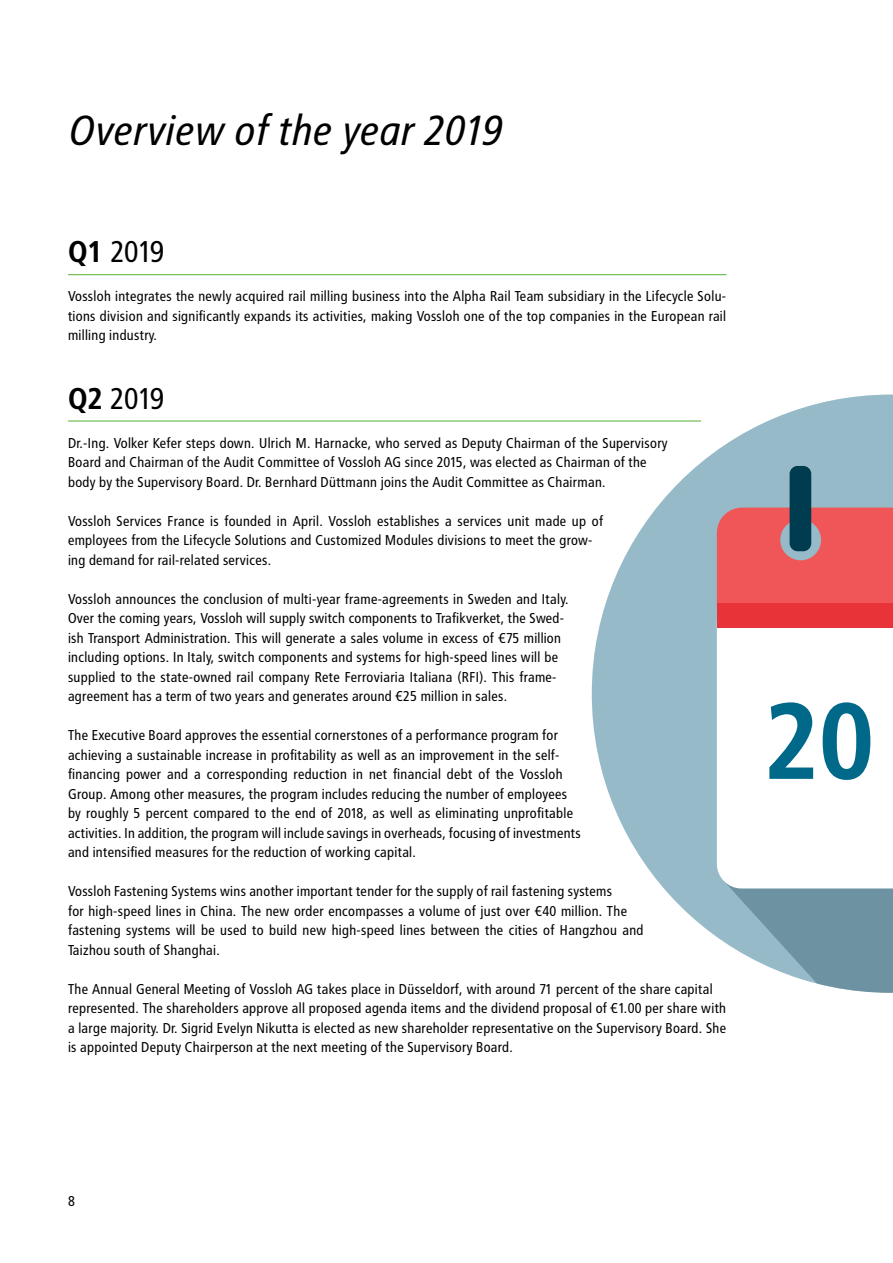
<style>
.page{position:relative;width:893px;height:1263px;background:#fff}
.page>*{position:absolute;margin:0;border:0;box-sizing:border-box;transform-origin:0 0}
.t1{font:700 108px "Transit";color:#006989}
.t2{font:italic 42px "Transit";letter-spacing:-.015em;color:#000}
.t3{font:30px "Transit";letter-spacing:-.055em;color:#000}
.t4{font:14.25px/19.5px "Transit";letter-spacing:-.015em;color:#000}
.s1{font-weight:700}
</style>
<div class="page">
<hr style="left:68px;top:274px;width:659px;height:1px;background:#56af31">
<hr style="left:68px;top:421px;width:633px;height:1px;background:#56af31">
<svg style="left:592px;top:395px;width:301px;height:547px;fill:#97bac9"></svg>
<svg style="left:724px;top:888px;width:169px;height:105px;fill:#6d92a1"></svg>
<div style="left:717px;top:508px;width:176px;height:96px;background:#f05658"></div>
<svg style="left:717px;top:628px;width:176px;height:260px"></svg>
<div style="left:790px;top:466px;width:21px;height:85px;background:#003c50;border-radius:8px"></div>
<div style="left:717px;top:604px;width:176px;height:24px;background:#e83439"></div>
<h2 class="t2" style="left:68px;top:106px;width:436px">Overview of the year 2019</h2>
<h3 class="t3" style="left:68px;top:234px;width:99px"><span class="s1">Q1</span> 2019</h3>
<p class="t4" style="left:68px;top:287px;width:660px;text-align:justify">Vossloh integrates the newly acquired rail milling business into the Alpha Rail Team subsidiary in the Lifecycle Solu&shy;tions division and significantly expands its activities, making Vossloh one of the top companies in the European rail milling industry.</p>
<h3 class="t3" style="left:68px;top:381px;width:99px"><span class="s1">Q2</span> 2019</h3>
<p class="t4" style="left:68px;top:433px;width:602px">Dr.-Ing. Volker Kefer steps down. Ulrich M. Harnacke, who served as Deputy Chairman of the Supervisory<br>Board and Chairman of the Audit Committee of Vossloh AG since 2015, was elected as Chairman of the body by the Supervisory Board. Dr. Bernhard Düttmann joins the Audit Committee as Chairman.</p>
<p class="t4" style="left:68px;top:511px;width:537px">Vossloh Services France is founded in April. Vossloh establishes a services unit made up of employees from the Lifecycle Solutions and Customized Modules divisions to meet the grow&shy;ing demand for rail-related services.</p>
<p class="t4" style="left:68px;top:589px;width:503px">Vossloh announces the conclusion of multi-year frame-agreements in Sweden and Italy.<br>Over the coming years, Vossloh will supply switch components to Trafikverket, the Swed&shy;ish Transport Administration. This will generate a sales volume in excess of €75 million including options. In Italy, switch components and systems for high-speed lines will be supplied to the state-owned rail company Rete Ferroviaria Italiana (RFI). This frame&shy;agreement has a term of two years and generates around €25 million in sales.</p>
<p class="t4" style="left:68px;top:725px;width:515px">The Executive Board approves the essential cornerstones of a performance program for achieving a sustainable increase in profitability as well as an improvement in the self&shy;financing power and a corresponding reduction in net financial debt of the Vossloh Group. Among other measures, the program includes reducing the number of employees by roughly 5 percent compared to the end of 2018, as well as eliminating unprofitable activities. In addition, the program will include savings in overheads, focusing of investments and intensified measures for the reduction of working capital.</p>
<p class="t4" style="left:68px;top:881px;width:577px">Vossloh Fastening Systems wins another important tender for the supply of rail fastening systems<br>for high-speed lines in China. The new order encompasses a volume of just over €40 million. The fastening systems will be used to build new high-speed lines between the cities of Hangzhou and Taizhou south of Shanghai.</p>
<p class="t4" style="left:68px;top:979px;width:660px">The Annual General Meeting of Vossloh AG takes place in Düsseldorf, with around 71 percent of the share capital represented. The shareholders approve all proposed agenda items and the dividend proposal of €1.00 per share with a large majority. Dr. Sigrid Evelyn Nikutta is elected as new shareholder representative on the Supervisory Board. She is appointed Deputy Chairperson at the next meeting of the Supervisory Board.</p>
<h1 class="t1" style="left:765px;top:677px;width:112px">20</h1>
<p class="t4" style="left:68px;top:1191px;width:9px">8</p>
</div>
